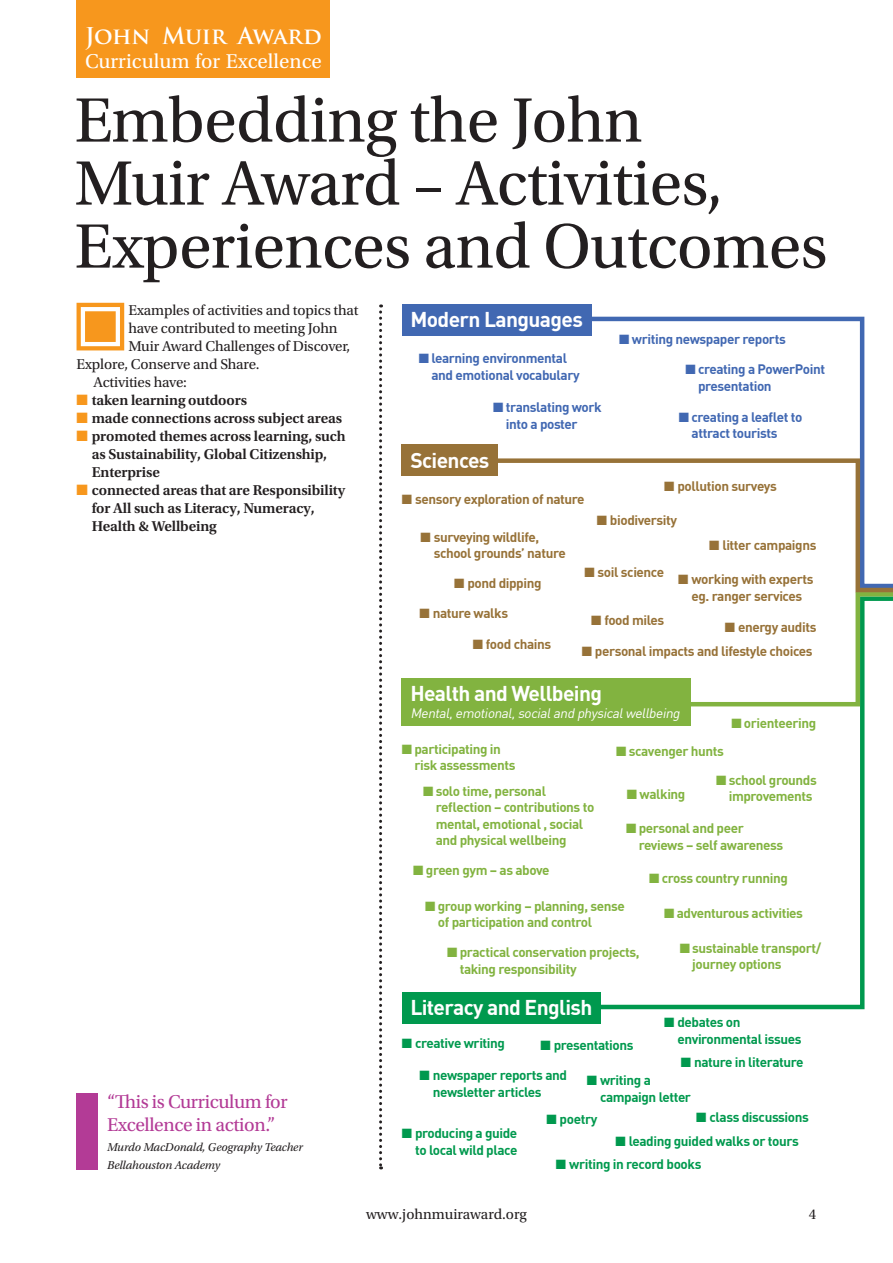
<style>
.page{position:relative;width:893px;height:1263px;background:#fff}
.page>*{position:absolute;margin:0;border:0;box-sizing:border-box;transform-origin:0 0}
.t1{font:66px/63px "Utopia Std";letter-spacing:-.01em;color:#231f20}
.t2{font:700 22.5px "Trajan Pro";letter-spacing:-.01em;color:#fff}
.t3{font:700 21px "DIN";letter-spacing:-.03em;color:#fff}
.t4{font:21px "Utopia Std";color:#fff}
.t5{font:19.5px/22.5px "Utopia Std";letter-spacing:-.02em;color:#b33b96}
.t6{font:600 15px/18px "Utopia Std";letter-spacing:-.01em;color:#231f20}
.t7{font:15px "Utopia Std";letter-spacing:-.01em;color:#231f20}
.t8{font:700 13.5px/16.5px "DIN";letter-spacing:-.03em;color:#82b340}
.t9{font:700 13.5px/16.5px "DIN";letter-spacing:-.03em;color:#977238}
.t10{font:700 13.5px/16.5px "DIN";letter-spacing:-.03em;color:#00994e}
.t11{font:700 13.5px/16.5px "DIN";letter-spacing:-.03em;color:#4168b2}
.t12{font:italic 13.5px "DIN";color:#fff}
.t13{font:italic 12px/18px "Utopia Std";letter-spacing:-.01em;color:#231f20}
.s1{color:#f7971d}
</style>
<div class="page">
<div style="left:77px;top:0;width:253px;height:78px;background:#f7971d"></div>
<svg style="left:601px;top:709px;width:264px;height:301px"></svg>
<svg style="left:77px;top:303px;width:47px;height:47px"></svg>
<div style="left:77px;top:1093px;width:21px;height:76px;background:#b33b96"></div>
<div style="left:402px;top:304px;width:189px;height:32px;background:#4168b2"></div>
<div style="left:402px;top:678px;width:289px;height:48px;background:#82b340"></div>
<div style="left:402px;top:445px;width:96px;height:31px;background:#977238"></div>
<svg style="left:379px;top:304px;width:3px;height:865px"></svg>
<svg style="left:591px;top:314px;width:274px;height:142px"></svg>
<svg style="left:691px;top:594px;width:202px;height:115px"></svg>
<svg style="left:498px;top:456px;width:395px;height:138px"></svg>
<div style="left:402px;top:992px;width:199px;height:32px;background:#00994e"></div>
<p class="t2" style="left:85px;top:22px;width:238px">John Muir Award</p>
<p class="t4" style="left:85px;top:50px;width:238px">Curriculum for Excellence</p>
<p class="t1" style="left:74px;top:90px;width:755px">Embedding the John<br>Muir Award – Activities,<br>Experiences and Outcomes</p>
<p class="t7" style="left:128px;top:302px;width:231px">Examples of activities and topics that</p>
<p class="t7" style="left:128px;top:320px;width:211px">have contributed to meeting John</p>
<p class="t7" style="left:128px;top:338px;width:223px">Muir Award Challenges of Discover,</p>
<p class="t7" style="left:77px;top:356px;width:184px">Explore, Conserve and Share.</p>
<p class="t7" style="left:94px;top:374px;width:95px">Activities have:</p>
<p class="t6" style="left:77px;top:391px;width:172px"><span class="s1">■</span> taken learning outdoors</p>
<p class="t6" style="left:77px;top:409px;width:267px"><span class="s1">■</span> made connections across subject areas</p>
<p class="t6" style="left:92px;top:427px;width:255px;text-indent:-15px"><span class="s1">■</span> promoted themes across learning, such as Sustainability, Global Citizenship,<br>Enterprise</p>
<p class="t6" style="left:92px;top:481px;width:255px;text-indent:-15px"><span class="s1">■</span> connected areas that are Responsibility for All such as Literacy, Numeracy,<br>Health &amp; Wellbeing</p>
<p class="t3" style="left:410px;top:306px;width:174px">Modern Languages</p>
<p class="t11" style="left:619px;top:330px;width:168px">■ writing newspaper reports</p>
<p class="t11" style="left:698px;top:360px;width:128px;text-indent:-13px">■ creating a PowerPoint presentation</p>
<p class="t11" style="left:431px;top:350px;width:150px;text-indent:-13px">■ learning environmental and emotional vocabulary</p>
<p class="t11" style="left:506px;top:399px;width:97px;text-indent:-13px">■ translating work into a poster</p>
<p class="t11" style="left:691px;top:408px;width:113px;text-indent:-13px">■ creating a leaflet to attract tourists</p>
<p class="t3" style="left:410px;top:446px;width:81px">Sciences</p>
<p class="t9" style="left:402px;top:491px;width:184px">■ sensory exploration of nature</p>
<p class="t9" style="left:434px;top:528px;width:134px;text-indent:-13px">■ surveying wildlife, school grounds’ nature</p>
<p class="t9" style="left:454px;top:574px;width:89px">■ pond dipping</p>
<p class="t9" style="left:420px;top:604px;width:90px">■ nature walks</p>
<p class="t9" style="left:473px;top:635px;width:80px">■ food chains</p>
<p class="t9" style="left:664px;top:478px;width:114px">■ pollution surveys</p>
<p class="t9" style="left:597px;top:511px;width:82px">■ biodiversity</p>
<p class="t9" style="left:584px;top:563px;width:81px">■ soil science</p>
<p class="t9" style="left:709px;top:536px;width:109px">■ litter campaigns</p>
<p class="t9" style="left:678px;top:570px;width:137px;text-align:center">■ working with experts eg. ranger services</p>
<p class="t9" style="left:591px;top:611px;width:75px">■ food miles</p>
<p class="t9" style="left:725px;top:618px;width:93px">■ energy audits</p>
<p class="t9" style="left:582px;top:642px;width:232px">■ personal impacts and lifestyle choices</p>
<p class="t3" style="left:410px;top:680px;width:193px">Health and Wellbeing</p>
<p class="t12" style="left:410px;top:704px;width:274px">Mental,emotional,socialand physicalwellbeing</p>
<p class="t8" style="left:731px;top:714px;width:87px">■ orienteering</p>
<p class="t8" style="left:414px;top:740px;width:103px;text-indent:-13px">■ participating in risk assessments</p>
<p class="t8" style="left:436px;top:782px;width:160px;text-indent:-13px">■ solo time, personal reflection – contributions to mental, emotional , social and physical wellbeing</p>
<p class="t8" style="left:413px;top:861px;width:138px">■ green gym – as above</p>
<p class="t8" style="left:438px;top:897px;width:189px;text-indent:-13px">■ group working – planning, sense of participation and control</p>
<p class="t8" style="left:616px;top:742px;width:109px">■ scavenger hunts</p>
<p class="t8" style="left:729px;top:771px;width:90px;text-indent:-13px">■ school grounds improvements</p>
<p class="t8" style="left:639px;top:820px;width:146px;text-indent:-13px">■ personal and peer reviews – self awareness</p>
<p class="t8" style="left:627px;top:786px;width:60px">■ walking</p>
<p class="t8" style="left:649px;top:869px;width:140px">■ cross country running</p>
<p class="t8" style="left:664px;top:904px;width:140px">■ adventurous activities</p>
<p class="t5" style="left:107px;top:1091px;width:182px">“This is Curriculum for<br>Excellence in action.”</p>
<p class="t13" style="left:107px;top:1138px;width:197px">Murdo MacDonald, Geography Teacher<br>Bellahouston Academy</p>
<p class="t8" style="left:460px;top:943px;width:181px;text-indent:-13px">■ practical conservation projects, taking responsibility</p>
<p class="t8" style="left:692px;top:939px;width:131px;text-indent:-13px">■ sustainable transport/ journey options</p>
<p class="t3" style="left:410px;top:994px;width:183px">Literacy and English</p>
<p class="t10" style="left:677px;top:1014px;width:126px;text-indent:-13px">■ debates on environmental issues</p>
<p class="t10" style="left:600px;top:1072px;width:93px;text-indent:-13px">■ writing a campaign letter</p>
<p class="t10" style="left:402px;top:1034px;width:105px">■ creative writing</p>
<p class="t10" style="left:433px;top:1066px;width:136px;text-indent:-13px">■ newspaper reports and newsletter articles</p>
<p class="t10" style="left:546px;top:1110px;width:53px">■ poetry</p>
<p class="t10" style="left:402px;top:1124px;width:117px;text-align:right">■ producing a guide to local wild place</p>
<p class="t10" style="left:540px;top:1036px;width:95px">■ presentations</p>
<p class="t10" style="left:681px;top:1053px;width:124px">■ nature in literature</p>
<p class="t10" style="left:696px;top:1108px;width:114px">■ class discussions</p>
<p class="t10" style="left:615px;top:1133px;width:185px">■ leading guided walks or tours</p>
<p class="t7" style="left:366px;top:1206px;width:162px">www.johnmuiraward.org</p>
<p class="t10" style="left:556px;top:1156px;width:147px">■ writing in record books</p>
<p class="t7" style="left:809px;top:1206px;width:9px">4</p>
</div>
